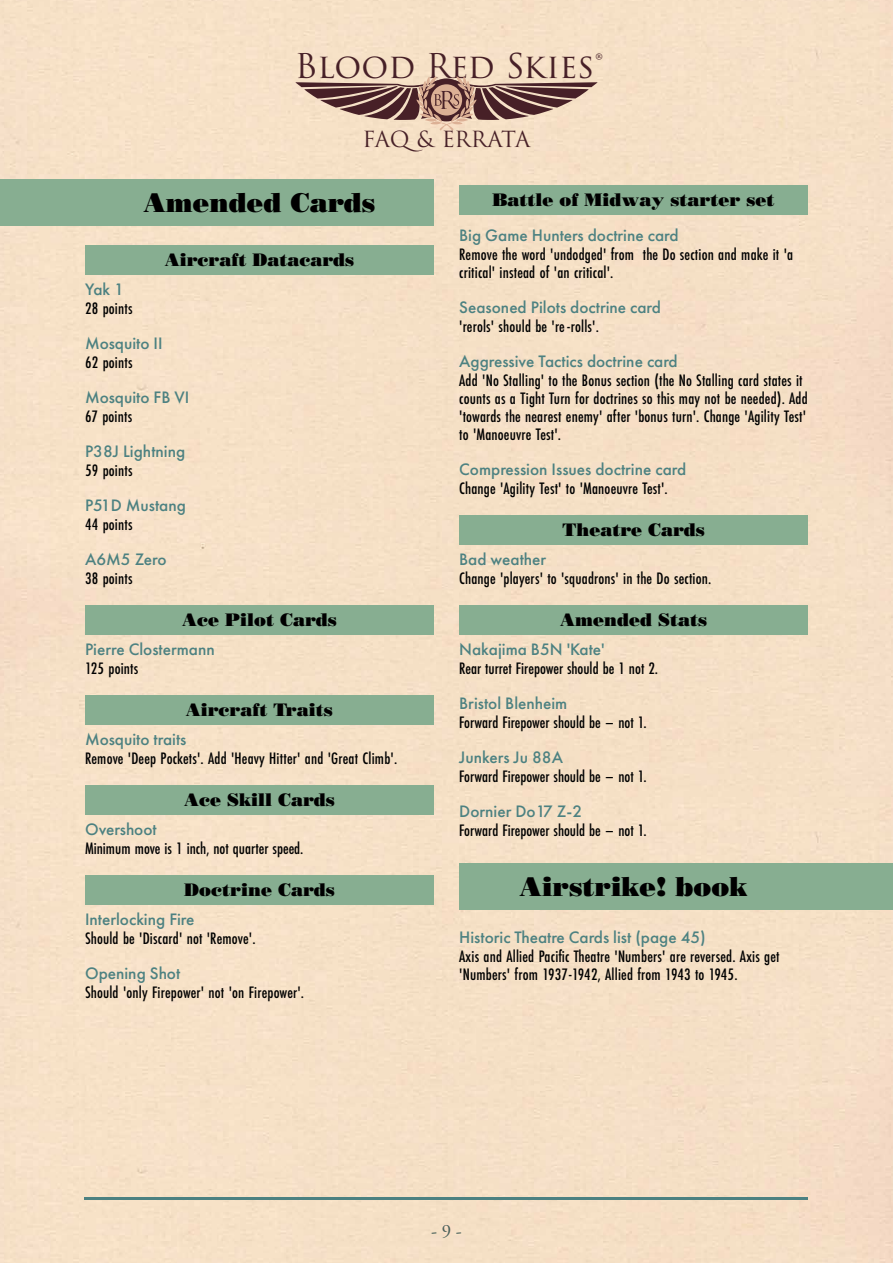
<style>
.page{position:relative;width:893px;height:1263px;background:#f6e0c6}
.page>*{position:absolute;margin:0;border:0;box-sizing:border-box;transform-origin:0 0}
.t1{font:36px "Trajan Pro 3";color:#472027}
.t2{font:33.3px "Trajan Pro 3";letter-spacing:-.005em;color:#472027}
.t3{font:27px "Bodoni Std Poster";color:#000}
.t4{font:21.6px "Trajan Pro 3";letter-spacing:-.02em;color:#472027}
.t5{font:18.9px "Adobe Garamond Pro";color:#49605a}
.t6{font:18px "Bodoni Std Poster";color:#000}
.t7{font:500 17.25px/18px "Futura PT Cond";letter-spacing:.01em;color:#000}
.t8{font:500 17.25px "Futura PT";color:#4c8181}
</style>
<div class="page">
<hr style="left:85px;top:1197px;width:723px;height:3px;background:#4c8181">
<svg style="left:295px;top:76px;width:303px;height:55px;background:#b59789"></svg>
<div style="left:0;top:179px;width:434px;height:47px;background:#87ae91"></div>
<div style="left:85px;top:245px;width:349px;height:30px;background:#87ae91"></div>
<div style="left:85px;top:605px;width:349px;height:30px;background:#87ae91"></div>
<div style="left:85px;top:695px;width:349px;height:30px;background:#87ae91"></div>
<div style="left:85px;top:785px;width:349px;height:30px;background:#87ae91"></div>
<div style="left:85px;top:875px;width:349px;height:30px;background:#87ae91"></div>
<div style="left:459px;top:185px;width:349px;height:30px;background:#87ae91"></div>
<div style="left:459px;top:515px;width:349px;height:30px;background:#87ae91"></div>
<div style="left:459px;top:605px;width:349px;height:30px;background:#87ae91"></div>
<div style="left:459px;top:863px;width:434px;height:47px;background:#87ae91"></div>
<h2 class="t2" style="left:295px;top:44px;width:301px">Blood Red Skies</h2>
<h1 class="t1" style="left:595px;top:44px;width:9px">®</h1>
<p class="t4" style="left:363px;top:124px;width:169px">FAQ&amp; ERRATA</p>
<h3 class="t3" style="left:143px;top:186px;width:234px">Amended Cards</h3>
<p class="t6" style="left:165px;top:249px;width:191px">Aircraft Datacards</p>
<p class="t8" style="left:85px;top:278px;width:41px">Yak 1</p>
<p class="t7" style="left:85px;top:299px;width:49px">28 points</p>
<p class="t8" style="left:85px;top:332px;width:79px">Mosquito II</p>
<p class="t7" style="left:85px;top:353px;width:49px">62 points</p>
<p class="t8" style="left:85px;top:386px;width:106px">Mosquito FB VI</p>
<p class="t7" style="left:85px;top:407px;width:49px">67 points</p>
<p class="t8" style="left:85px;top:440px;width:102px">P38J Lightning</p>
<p class="t7" style="left:85px;top:461px;width:49px">59 points</p>
<p class="t8" style="left:85px;top:494px;width:102px">P51D Mustang</p>
<p class="t7" style="left:85px;top:515px;width:49px">44 points</p>
<p class="t8" style="left:85px;top:548px;width:83px">A6M5 Zero</p>
<p class="t7" style="left:85px;top:569px;width:49px">38 points</p>
<p class="t6" style="left:182px;top:609px;width:156px">Ace Pilot Cards</p>
<p class="t8" style="left:85px;top:638px;width:131px">Pierre Clostermann</p>
<p class="t7" style="left:85px;top:659px;width:55px">125 points</p>
<p class="t6" style="left:186px;top:699px;width:149px">Aircraft Traits</p>
<p class="t8" style="left:85px;top:728px;width:103px">Mosquito traits</p>
<p class="t7" style="left:85px;top:749px;width:314px">Remove 'Deep Pockets'. Add 'Heavy Hitter' and 'Great Climb'.</p>
<p class="t6" style="left:184px;top:789px;width:152px">Ace Skill Cards</p>
<p class="t8" style="left:85px;top:818px;width:73px">Overshoot</p>
<p class="t7" style="left:85px;top:839px;width:220px">Minimum move is 1 inch, not quarter speed.</p>
<p class="t6" style="left:184px;top:879px;width:152px">Doctrine Cards</p>
<p class="t8" style="left:85px;top:908px;width:111px">Interlocking Fire</p>
<p class="t7" style="left:85px;top:929px;width:172px">Should be 'Discard' not 'Remove'.</p>
<p class="t8" style="left:85px;top:962px;width:97px">Opening Shot</p>
<p class="t7" style="left:85px;top:983px;width:221px">Should 'only Firepower' not 'on Firepower'.</p>
<p class="t6" style="left:493px;top:189px;width:283px">Battle of Midway starter set</p>
<p class="t8" style="left:459px;top:224px;width:221px">Big Game Hunters doctrine card</p>
<p class="t7" style="left:459px;top:245px;width:335px">Remove the word 'undodged' from the Do section and make it 'a critical' instead of 'an critical'.</p>
<p class="t8" style="left:459px;top:296px;width:203px">Seasoned Pilots doctrine card</p>
<p class="t7" style="left:459px;top:317px;width:141px">'rerols' should be 're-rolls'.</p>
<p class="t8" style="left:459px;top:350px;width:220px">Aggressive Tactics doctrine card</p>
<p class="t7" style="left:459px;top:371px;width:350px">Add 'No Stalling' to the Bonus section (the No Stalling card states it counts as a Tight Turn for doctrines so this may not be needed). Add 'towards the nearest enemy' after 'bonus turn'. Change 'Agility Test' to 'Manoeuvre Test'.</p>
<p class="t8" style="left:459px;top:458px;width:228px">Compression Issues doctrine card</p>
<p class="t7" style="left:459px;top:479px;width:210px">Change 'Agility Test' to 'Manoeuvre Test'.</p>
<p class="t6" style="left:562px;top:519px;width:144px">Theatre Cards</p>
<p class="t8" style="left:459px;top:548px;width:88px">Bad weather</p>
<p class="t7" style="left:459px;top:569px;width:254px">Change 'players' to 'squadrons' in the Do section.</p>
<p class="t6" style="left:560px;top:609px;width:148px">Amended Stats</p>
<p class="t8" style="left:459px;top:638px;width:147px">Nakajima B5N 'Kate'</p>
<p class="t7" style="left:459px;top:659px;width:200px">Rear turret Firepower should be 1 not 2.</p>
<p class="t8" style="left:459px;top:692px;width:110px">Bristol Blenheim</p>
<p class="t7" style="left:459px;top:713px;width:189px">Forward Firepower should be – not 1.</p>
<p class="t8" style="left:459px;top:746px;width:105px">Junkers Ju 88A</p>
<p class="t7" style="left:459px;top:767px;width:189px">Forward Firepower should be – not 1.</p>
<p class="t8" style="left:459px;top:800px;width:124px">Dornier Do17 Z-2</p>
<p class="t7" style="left:459px;top:821px;width:189px">Forward Firepower should be – not 1.</p>
<h3 class="t3" style="left:520px;top:870px;width:230px">Airstrike! book</h3>
<p class="t8" style="left:459px;top:926px;width:248px">Historic Theatre Cards list (page 45)</p>
<p class="t7" style="left:459px;top:947px;width:322px">Axis and Allied Pacific Theatre 'Numbers' are reversed. Axis get 'Numbers' from 1937-1942, Allied from 1943 to 1945.</p>
<p class="t5" style="left:431px;top:1219px;width:32px">- 9 -</p>
</div>
